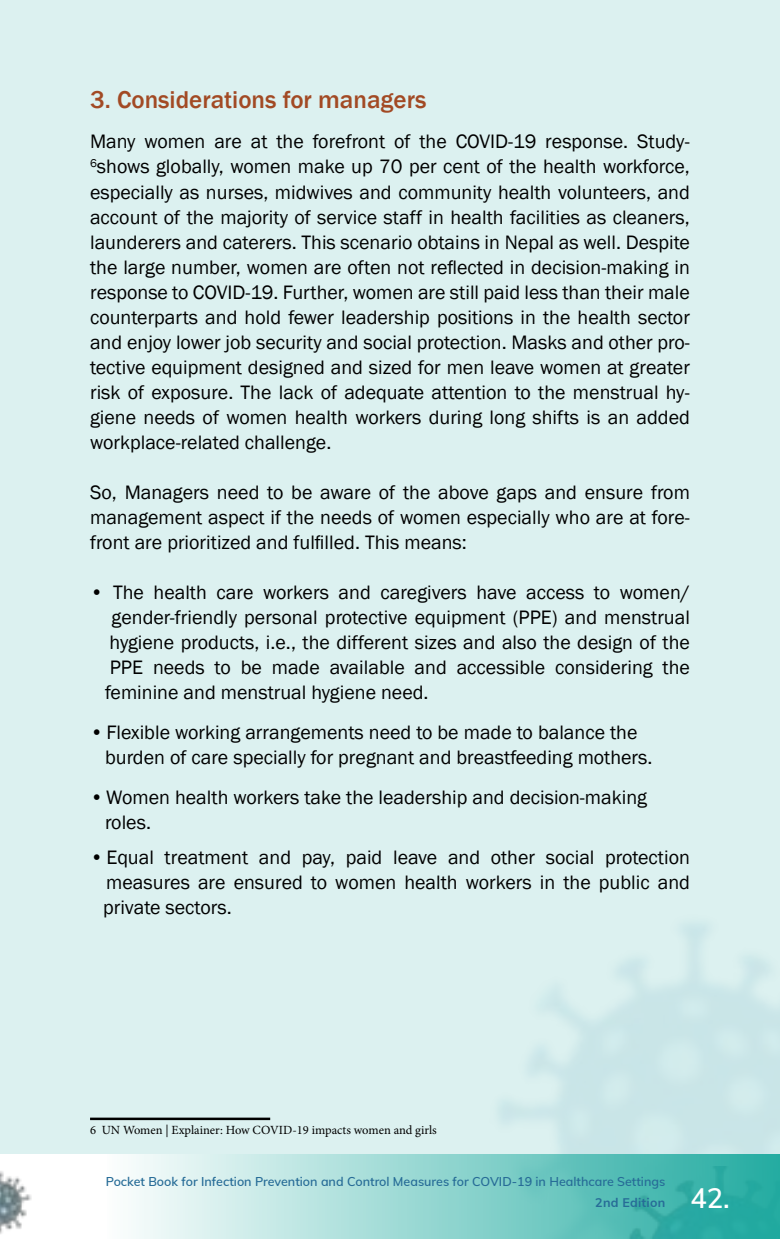
<style>
.page{position:relative;width:780px;height:1239px;background:#fff}
.page>*{position:absolute;margin:0;border:0;box-sizing:border-box;transform-origin:0 0}
.t1{font:600 27.5px "Mulish";color:#fff}
.t2{font:500 25px "Franklin Gothic";color:#a24a24}
.t3{font:20px/25px "Franklin Gothic";color:#000;text-align:justify}
.t4{font:600 12.5px "Mulish";color:#276c97}
.t5{font:12.5px "Minion Pro";color:#000}
.t6{font:700 12.5px "Mulish";letter-spacing:.02em;color:#276c97}
</style>
<div class="page">
<div style="left:0;top:1px;width:779px;height:1153px;background:#dcf1f0"></div>
<img style="left:0;top:1171px;width:32px;height:63px">
<svg style="left:133px;top:1154px;width:646px;height:84px;background:#89d1cc"></svg>
<hr style="left:90px;top:1117px;width:180px;height:3px;background:#000">
<p class="t2" style="left:90px;top:90px;width:338px">3. Considerations for managers</p>
<p class="t3" style="left:90px;top:130px;width:601px">Many women are at the forefront of the COVID-19 response. Study-<sup>6</sup>shows globally, women make up 70 per cent of the health workforce, especially as nurses, midwives and community health volunteers, and account of the majority of service staff in health facilities as cleaners, launderers and caterers. This scenario obtains in Nepal as well. Despite the large number, women are often not reflected in decision-making in response to COVID-19. Further, women are still paid less than their male counterparts and hold fewer leadership positions in the health sector and enjoy lower job security and social protection. Masks and other pro&shy;tective equipment designed and sized for men leave women at greater risk of exposure. The lack of adequate attention to the menstrual hy&shy;giene needs of women health workers during long shifts is an added workplace-related challenge.</p>
<p class="t3" style="left:90px;top:480px;width:601px">So, Managers need to be aware of the above gaps and ensure from management aspect if the needs of women especially who are at fore&shy;front are prioritized and fulfilled. This means:</p>
<p class="t3" style="left:90px;top:580px;width:601px">• The health care workers and caregivers have access to women/</p>
<p class="t3" style="left:111px;top:605px;width:579px">gender-friendly personal protective equipment (PPE) and menstrual</p>
<p class="t3" style="left:109px;top:630px;width:581px">hygiene products, i.e., the different sizes and also the design of the</p>
<p class="t3" style="left:110px;top:655px;width:581px">PPE needs to be made available and accessible considering the</p>
<p class="t3" style="left:105px;top:680px;width:325px">feminine and menstrual hygiene need.</p>
<p class="t3" style="left:105px;top:720px;width:549px;text-indent:-15px">• Flexible working arrangements need to be made to balance the burden of care specially for pregnant and breastfeeding mothers.</p>
<p class="t3" style="left:105px;top:785px;width:543px;text-indent:-15px">• Women health workers take the leadership and decision-making roles.</p>
<p class="t3" style="left:103px;top:845px;width:588px;text-indent:-13px">• Equal treatment and pay, paid leave and other social protection measures are ensured to women health workers in the public and private sectors.</p>
<p class="t5" style="left:90px;top:1124px;width:348px">6 UN Women | Explainer: How COVID-19 impacts women and girls</p>
<p class="t4" style="left:106px;top:1176px;width:561px">Pocket Book for Infection Prevention and Control Measures for COVID-19 in Healthcare Settings</p>
<p class="t6" style="left:595px;top:1197px;width:72px">2nd Edition</p>
<h1 class="t1" style="left:690px;top:1187px;width:41px">42.</h1>
</div>
